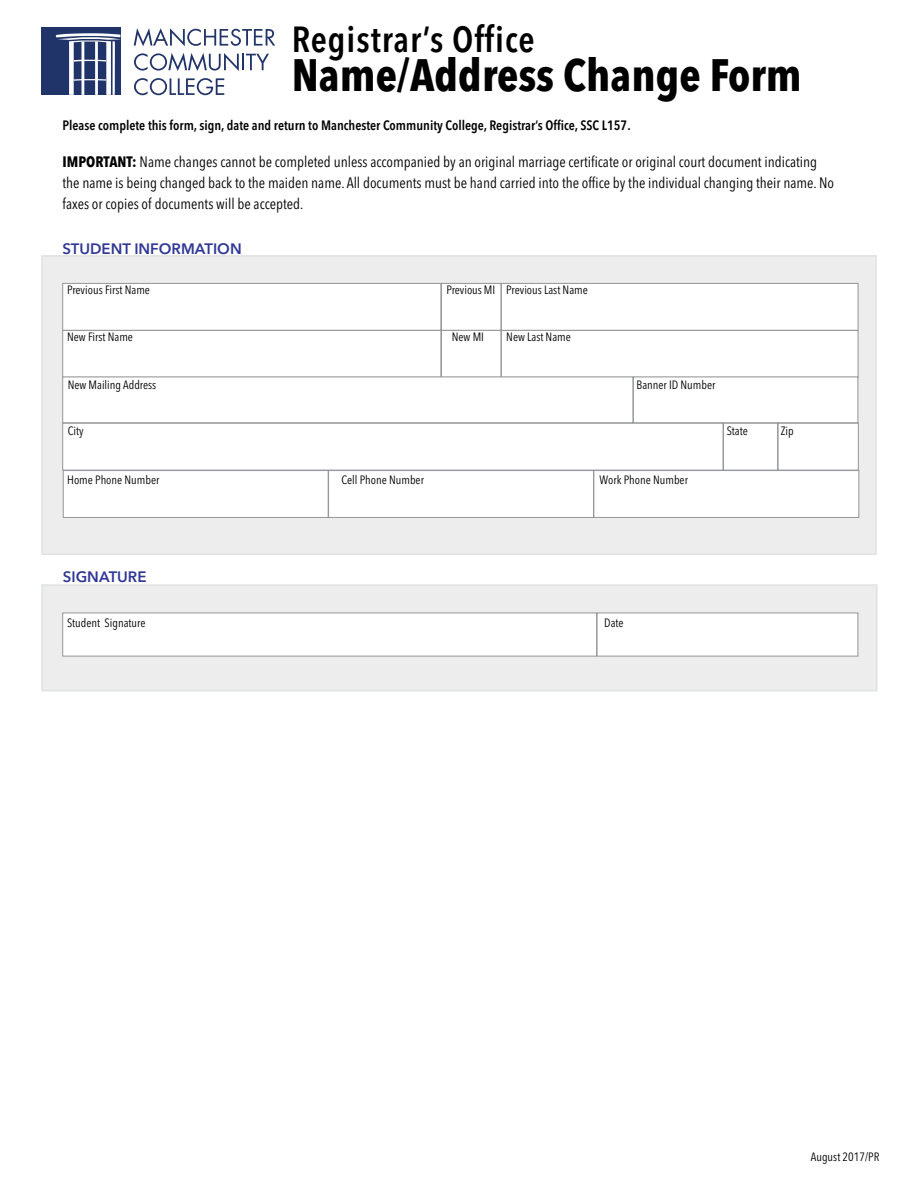
<style>
.page{position:relative;width:918px;height:1188px;background:#fff}
.page>*{position:absolute;margin:0;border:0;box-sizing:border-box;transform-origin:0 0}
.t1{font:700 condensed 45px "Avenir Next LT Pro";color:#000}
.t2{font:600 condensed 36px "Avenir Next LT Pro";letter-spacing:.025em;color:#000}
.t3{font:condensed 15px/21px "Avenir Next LT Pro";color:#000}
.t4{font:600 15px "Avenir Next LT Pro";color:#313896}
.t5{font:600 condensed 13.5px "Avenir Next LT Pro";color:#000}
.t6{font:condensed 12px "Avenir Next LT Pro";color:#000}
.s1{font-weight:700}
</style>
<div class="page">
<div style="left:41px;top:255px;width:836px;height:300px;background:#ededee"></div>
<div style="left:63px;top:470px;width:265px;height:48px;background:#fff;border:1px solid #939598"></div>
<div style="left:328px;top:470px;width:266px;height:48px;background:#fff;border:1px solid #939598"></div>
<div style="left:594px;top:470px;width:265px;height:48px;background:#fff;border:1px solid #939598"></div>
<div style="left:501px;top:330px;width:357px;height:47px;background:#fff;border:1px solid #939598"></div>
<div style="left:501px;top:283px;width:357px;height:47px;background:#fff;border:1px solid #939598"></div>
<div style="left:42px;top:585px;width:835px;height:106px;background:#ededee"></div>
<div style="left:41px;top:584px;width:837px;height:107px;border:2px solid #e0e1e2"></div>
<div style="left:63px;top:613px;width:534px;height:43px;background:#fff;border:1px solid #939598"></div>
<div style="left:441px;top:330px;width:60px;height:47px;background:#fff;border:1px solid #939598"></div>
<div style="left:441px;top:283px;width:60px;height:47px;background:#fff;border:1px solid #939598"></div>
<div style="left:633px;top:377px;width:225px;height:46px;background:#fff;border:1px solid #939598"></div>
<div style="left:63px;top:330px;width:378px;height:47px;background:#fff;border:1px solid #939598"></div>
<div style="left:63px;top:283px;width:378px;height:47px;background:#fff;border:1px solid #939598"></div>
<div style="left:597px;top:613px;width:261px;height:43px;background:#fff;border:1px solid #939598"></div>
<div style="left:63px;top:377px;width:570px;height:46px;background:#fff;border:1px solid #939598"></div>
<div style="left:63px;top:423px;width:660px;height:47px;background:#fff;border:1px solid #939598"></div>
<div style="left:778px;top:423px;width:81px;height:47px;background:#fff;border:1px solid #939598"></div>
<div style="left:723px;top:423px;width:55px;height:47px;background:#fff;border:1px solid #939598"></div>
<svg style="left:134px;top:28px;width:141px;height:18px"></svg>
<svg style="left:134px;top:53px;width:135px;height:18px"></svg>
<svg style="left:134px;top:78px;width:90px;height:17px"></svg>
<div style="left:41px;top:28px;width:79px;height:67px;background:#213469"></div>
<svg style="left:56px;top:33px;width:64px;height:62px"></svg>
<hr style="left:113px;top:41px;width:2px;height:54px;background:#fff">
<p class="t2" style="left:292px;top:18px;width:244px">Registrar’s Office</p>
<p class="t1" style="left:292px;top:48px;width:511px">Name/Address Change Form</p>
<p class="t5" style="left:63px;top:117px;width:570px">Please complete this form, sign, date and return to Manchester Community College, Registrar’s Office, SSC L157.</p>
<p class="t3" style="left:63px;top:151px;width:773px"><span class="s1">IMPORTANT:</span> Name changes cannot be completed unless accompanied by an original marriage certificate or original court document indicating the name is being changed back to the maiden name. All documents must be hand carried into the office by the individual changing their name. No faxes or copies of documents will be accepted.</p>
<p class="t4" style="left:63px;top:240px;width:181px">STUDENT INFORMATION</p>
<p class="t6" style="left:67px;top:282px;width:84px">Previous First Name</p>
<p class="t6" style="left:447px;top:282px;width:143px">Previous MI Previous Last Name</p>
<p class="t6" style="left:67px;top:329px;width:67px">New First Name</p>
<p class="t6" style="left:452px;top:329px;width:34px">New MI</p>
<p class="t6" style="left:506px;top:329px;width:66px">New Last Name</p>
<p class="t6" style="left:68px;top:377px;width:90px">New Mailing Address</p>
<p class="t6" style="left:637px;top:377px;width:80px">Banner ID Number</p>
<p class="t6" style="left:68px;top:424px;width:17px">City</p>
<p class="t6" style="left:727px;top:424px;width:23px">State</p>
<p class="t6" style="left:781px;top:424px;width:14px">Zip</p>
<p class="t6" style="left:67px;top:473px;width:94px">Home Phone Number</p>
<p class="t6" style="left:342px;top:473px;width:84px">Cell Phone Number</p>
<p class="t6" style="left:600px;top:473px;width:90px">Work Phone Number</p>
<p class="t4" style="left:63px;top:568px;width:85px">SIGNATURE</p>
<p class="t6" style="left:67px;top:615px;width:80px">Student Signature</p>
<p class="t6" style="left:604px;top:615px;width:21px">Date</p>
<p class="t6" style="left:811px;top:1149px;width:70px">August 2017/PR</p>
</div>
